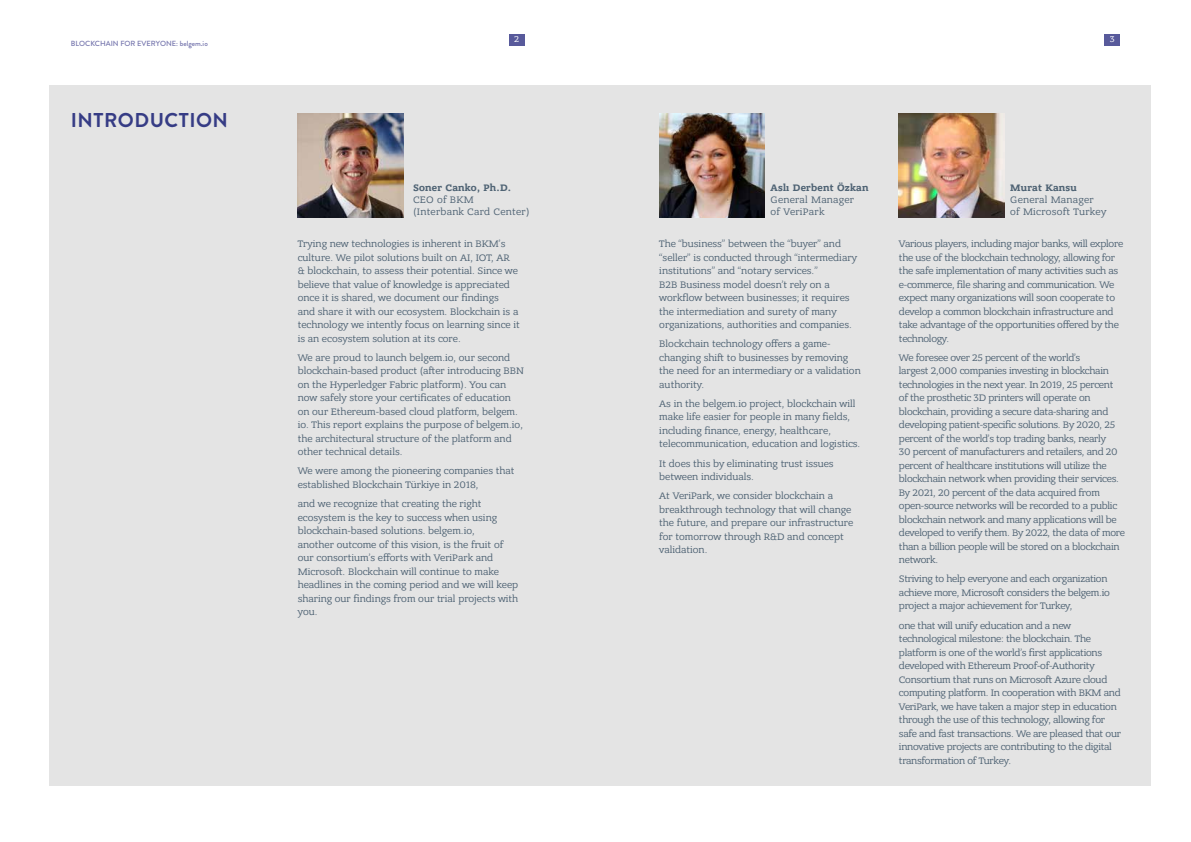
<style>
.page{position:relative;width:1191px;height:842px;background:#fff}
.page>*{position:absolute;margin:0;border:0;box-sizing:border-box;transform-origin:0 0}
.t1{font:700 20px "Brandon Grotesque";letter-spacing:.025em;color:#363c85}
.t2{font:10px/13.5px "Bandera Pro";color:#4f6374}
.t3{font:10px/13.5px "Bandera Pro";letter-spacing:-.025em;color:#4f6374}
.t4{font:10px/12px "Bandera Pro";letter-spacing:.025em;color:#4f6374}
.t5{font:700 10px "Bandera Pro";letter-spacing:.025em;color:#4f6374}
.t6{font:9px "Bandera Pro";color:#fff}
.t7{font:500 7.4px "Brandon Grotesque";color:#7575ad}
</style>
<div class="page">
<div style="left:509px;top:34px;width:15px;height:12px;background:#585a9b"></div>
<div style="left:1104px;top:34px;width:16px;height:12px;background:#585a9b"></div>
<div style="left:50px;top:85px;width:1101px;height:700px;background:#e4e4e4"></div>
<img style="left:298px;top:113px;width:105px;height:105px">
<img style="left:899px;top:113px;width:105px;height:105px">
<img style="left:659px;top:113px;width:105px;height:105px">
<p class="t7" style="left:71px;top:38px;width:138px">BLOCKCHAIN FOR EVERYONE: belgem.io</p>
<h1 class="t1" style="left:71px;top:107px;width:159px">INTRODUCTION</h1>
<p class="t6" style="left:514px;top:34px;width:6px">2</p>
<p class="t6" style="left:1109px;top:34px;width:6px">3</p>
<p class="t5" style="left:413px;top:181px;width:100px">Soner Canko, Ph.D.</p>
<p class="t4" style="left:413px;top:193px;width:118px">CEO of BKM<br>(Interbank Card Center)</p>
<p class="t2" style="left:298px;top:237px;width:223px">Trying new technologies is inherent in BKM’s culture. We pilot solutions built on AI, IOT, AR<br>&amp; blockchain, to assess their potential. Since we believe that value of knowledge is appreciated once it is shared, we document our findings<br>and share it with our ecosystem. Blockchain is a technology we intently focus on learning since it is an ecosystem solution at its core.</p>
<p class="t2" style="left:298px;top:351px;width:228px">We are proud to launch belgem.io, our second blockchain-based product (after introducing BBN on the Hyperledger Fabric platform). You can now safely store your certificates of education on our Ethereum-based cloud platform, belgem. io. This report explains the purpose of belgem.io, the architectural structure of the platform and other technical details.</p>
<p class="t2" style="left:298px;top:464px;width:218px">We were among the pioneering companies that established Blockchain Türkiye in 2018,</p>
<p class="t2" style="left:298px;top:497px;width:222px">and we recognize that creating the right ecosystem is the key to success when using blockchain-based solutions. belgem.io,<br>another outcome of this vision, is the fruit of our consortium’s efforts with VeriPark and Microsoft. Blockchain will continue to make headlines in the coming period and we will keep sharing our findings from our trial projects with you.</p>
<p class="t5" style="left:770px;top:181px;width:99px">Aslı Derbent Özkan</p>
<p class="t4" style="left:770px;top:193px;width:85px">General Manager of VeriPark</p>
<p class="t2" style="left:659px;top:237px;width:199px">The “business” between the “buyer” and “seller” is conducted through “intermediary institutions” and “notary services.”<br>B2B Business model doesn’t rely on a workflow between businesses; it requires the intermediation and surety of many organizations, authorities and companies.</p>
<p class="t2" style="left:659px;top:337px;width:203px">Blockchain technology offers a game&shy;changing shift to businesses by removing the need for an intermediary or a validation authority.</p>
<p class="t2" style="left:659px;top:397px;width:203px">As in the belgem.io project, blockchain will make life easier for people in many fields, including finance, energy, healthcare, telecommunication, education and logistics.</p>
<p class="t2" style="left:659px;top:457px;width:176px">It does this by eliminating trust issues between individuals.</p>
<p class="t2" style="left:659px;top:489px;width:195px">At VeriPark, we consider blockchain a breakthrough technology that will change the future, and prepare our infrastructure for tomorrow through R&amp;D and concept validation.</p>
<p class="t5" style="left:1010px;top:181px;width:68px">Murat Kansu</p>
<p class="t4" style="left:1010px;top:193px;width:98px">General Manager<br>of Microsoft Turkey</p>
<p class="t3" style="left:899px;top:237px;width:226px">Various players, including major banks, will explore the use of the blockchain technology, allowing for the safe implementation of many activities such as e-commerce, file sharing and communication. We expect many organizations will soon cooperate to develop a common blockchain infrastructure and take advantage of the opportunities offered by the technology.</p>
<p class="t3" style="left:899px;top:351px;width:228px">We foresee over 25 percent of the world’s<br>largest 2,000 companies investing in blockchain technologies in the next year. In 2019, 25 percent<br>of the prosthetic 3D printers will operate on blockchain, providing a secure data-sharing and developing patient-specific solutions. By 2020, 25 percent of the world’s top trading banks, nearly<br>30 percent of manufacturers and retailers, and 20 percent of healthcare institutions will utilize the blockchain network when providing their services.<br>By 2021, 20 percent of the data acquired from open-source networks will be recorded to a public blockchain network and many applications will be developed to verify them. By 2022, the data of more than a billion people will be stored on a blockchain network.</p>
<p class="t3" style="left:899px;top:572px;width:212px">Striving to help everyone and each organization achieve more, Microsoft considers the belgem.io project a major achievement for Turkey,</p>
<p class="t3" style="left:899px;top:619px;width:224px">one that will unify education and a new technological milestone: the blockchain. The platform is one of the world’s first applications developed with Ethereum Proof-of-Authority Consortium that runs on Microsoft Azure cloud computing platform. In cooperation with BKM and VeriPark, we have taken a major step in education through the use of this technology, allowing for safe and fast transactions. We are pleased that our innovative projects are contributing to the digital transformation of Turkey.</p>
</div>
